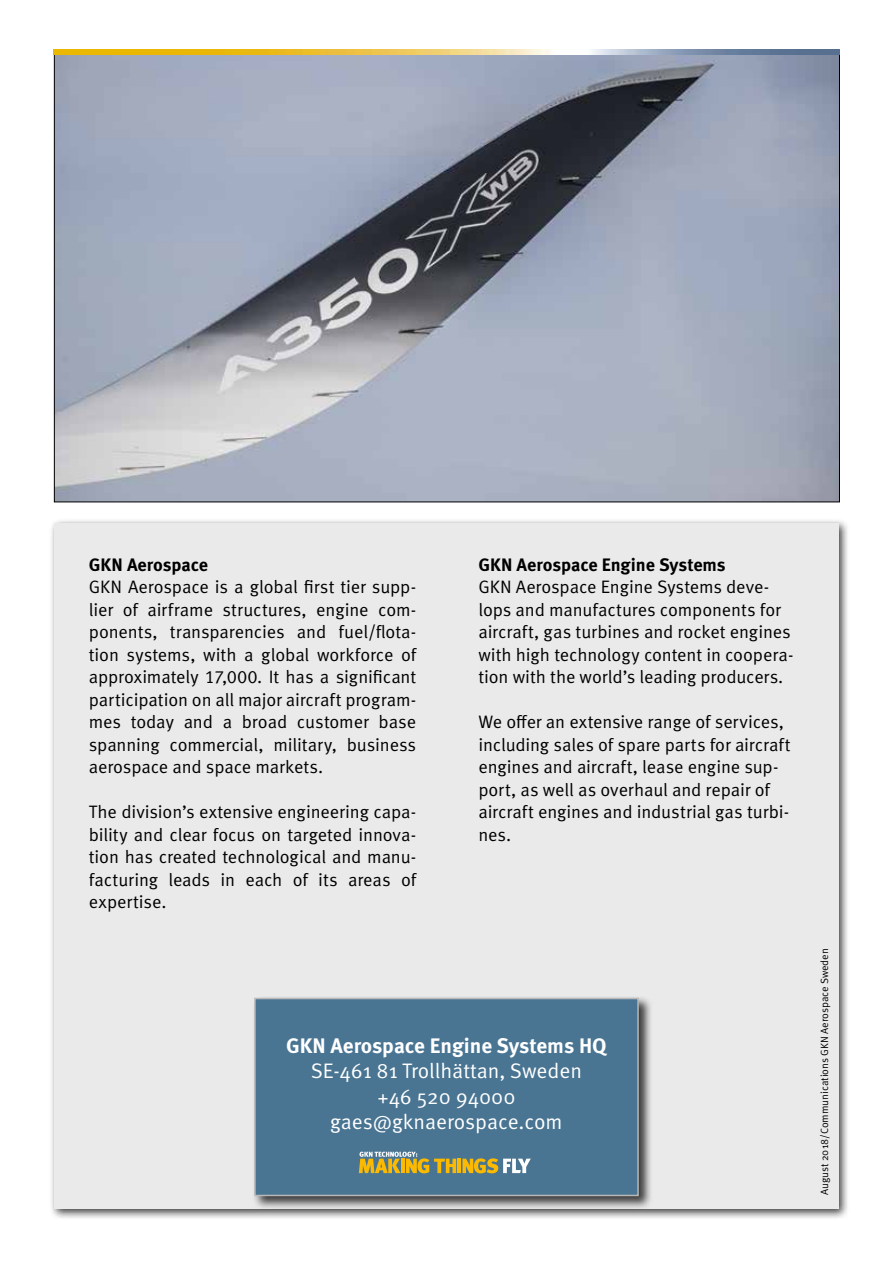
<style>
.page{position:relative;width:893px;height:1263px;background:#fff}
.page>*{position:absolute;margin:0;border:0;box-sizing:border-box;transform-origin:0 0}
.t1{font:21px/25.2px "Meta Pro";color:#fff;text-align:center}
.t2{font:700 21px "Meta Pro";color:#fff}
.t3{font:18px/22.5px "Meta Pro";letter-spacing:-.01em;color:#000}
.t4{font:700 18px "Meta Pro";letter-spacing:-.005em;color:#000}
.t5{font:10.5px "Meta Pro";color:#000}
</style>
<div class="page">
<div style="left:49px;top:519px;width:801px;height:701px;background:#000;opacity:.75"></div>
<div style="left:54px;top:524px;width:785px;height:685px;background:#eaeaea"></div>
<div style="left:252px;top:995px;width:401px;height:215px;background:#000;opacity:.75"></div>
<div style="left:254px;top:998px;width:385px;height:198px;background:#497593;border:2px solid #b9b8b8"></div>
<svg style="left:359px;top:1152px;width:97px;height:21px"></svg>
<hr style="left:457px;top:1159px;width:4px;height:14px;background:#fbba00">
<svg style="left:462px;top:1158px;width:69px;height:15px"></svg>
<img style="left:53px;top:49px;width:787px;height:453px">
<p class="t4" style="left:89px;top:553px;width:121px">GKN Aerospace</p>
<p class="t3" style="left:89px;top:576px;width:329px;text-align:justify">GKN Aerospace is a global first tier supp&shy;lier of airframe structures, engine com&shy;ponents, transparencies and fuel/flota&shy;tion systems, with a global workforce of approximately 17,000. It has a significant participation on all major aircraft program&shy;mes today and a broad customer base spanning commercial, military, business aerospace and space markets.</p>
<p class="t3" style="left:89px;top:801px;width:329px;text-align:justify">The division’s extensive engineering capa&shy;bility and clear focus on targeted innova&shy;tion has created technological and manu&shy;facturing leads in each of its areas of expertise.</p>
<p class="t4" style="left:478px;top:553px;width:249px">GKN Aerospace Engine Systems</p>
<p class="t3" style="left:478px;top:576px;width:317px">GKN Aerospace Engine Systems deve&shy;lops and manufactures components for aircraft, gas turbines and rocket engines with high technology content in coopera&shy;tion with the world’s leading producers.</p>
<p class="t3" style="left:478px;top:711px;width:314px">We offer an extensive range of services, including sales of spare parts for aircraft engines and aircraft, lease engine sup&shy;port, as well as overhaul and repair of aircraft engines and industrial gas turbi&shy;nes.</p>
<p class="t2" style="left:286px;top:1032px;width:322px">GKN Aerospace Engine Systems HQ</p>
<p class="t1" style="left:311px;top:1059px;width:273px">SE-461 81 Trollhättan, Sweden +46 520 94000 gaes@gknaerospace.com</p>
<p class="t5" style="left:818px;top:1195px;width:248px;rotate:-90deg">August 2018/Communications GKN Aerospace Sweden</p>
</div>
